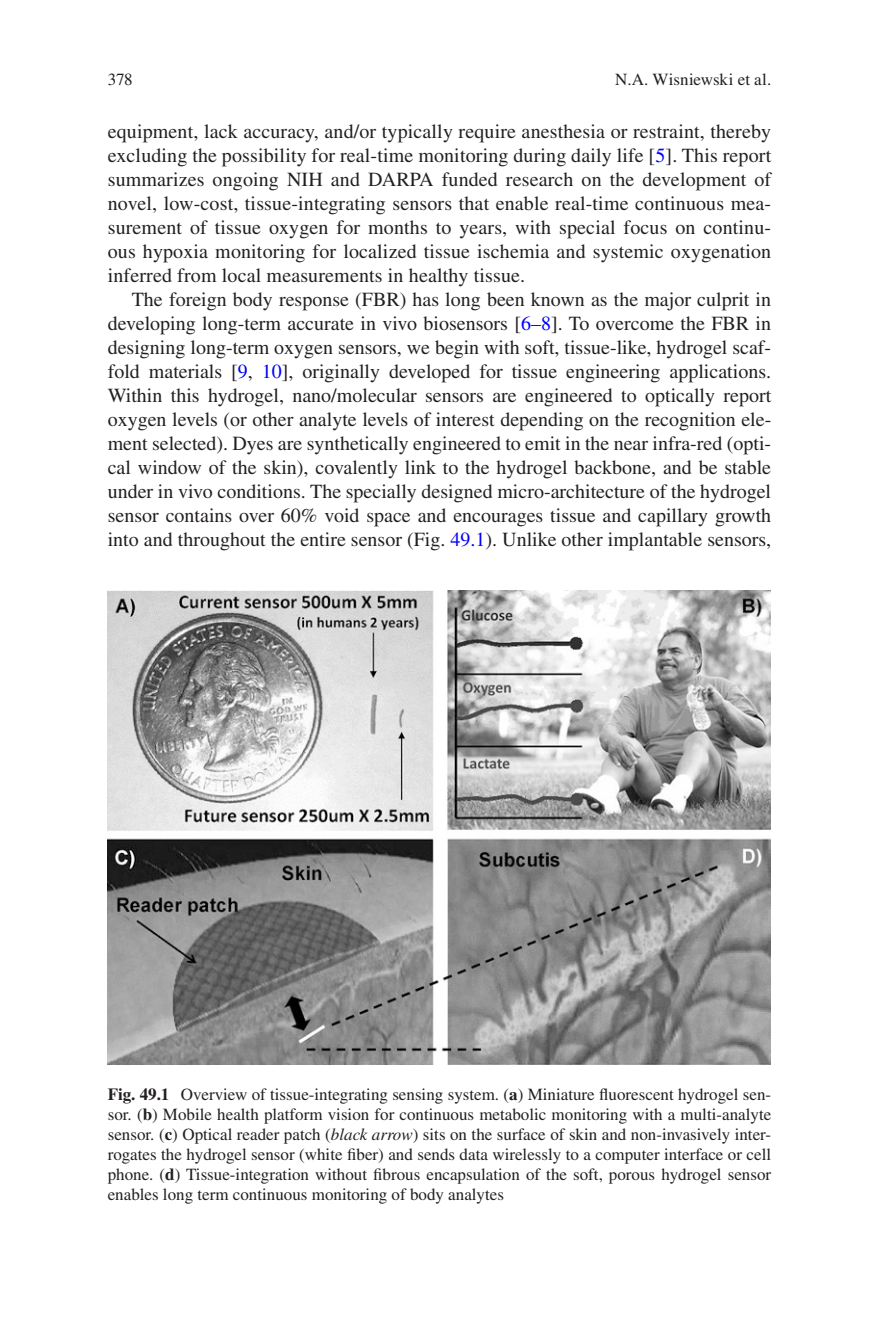
<style>
.page{position:relative;width:879px;height:1333px;background:#fff}
.page>*{position:absolute;margin:0;border:0;box-sizing:border-box;transform-origin:0 0}
.t1{font:20px/24px "Sbnpvj Times LT Std";color:#231f20;text-align:justify}
.t2{font:17px/20px "Sbnpvj Times LT Std";color:#231f20;text-align:justify}
.t3{font:17px "Spdwxr Times LT Std";color:#231f20}
.s1{color:#0000fa}
.s2{font-family:"Qnwmwg Times LT Std";font-weight:700}
.s3{font-family:"Cfqpwk Times LT Std";font-style:italic}
</style>
<div class="page">
<img style="left:108px;top:590px;width:663px;height:474px">
<p class="t3" style="left:615px;top:70px;width:157px">N.A. Wisniewski et al.</p>
<p class="t2" style="left:108px;top:69px;width:26px">378</p>
<p class="t1" style="left:108px;top:119px;width:665px">equipment, lack accuracy, and/or typically require anesthesia or restraint, thereby excluding the possibility for real-time monitoring during daily life [<span class="s1">5</span>]. This report summarizes ongoing NIH and DARPA funded research on the development of novel, low-cost, tissue-integrating sensors that enable real-time continuous mea&shy;surement of tissue oxygen for months to years, with special focus on continu&shy;ous hypoxia monitoring for localized tissue ischemia and systemic oxygenation inferred from local measurements in healthy tissue.</p>
<p class="t1" style="left:108px;top:287px;width:665px;text-indent:24px">The foreign body response (FBR) has long been known as the major culprit in developing long-term accurate in vivo biosensors [<span class="s1">6</span>–<span class="s1">8</span>]. To overcome the FBR in designing long-term oxygen sensors, we begin with soft, tissue-like, hydrogel scaf&shy;fold materials [<span class="s1">9</span>, <span class="s1">10</span>], originally developed for tissue engineering applications.<br>Within this hydrogel, nano/molecular sensors are engineered to optically report oxygen levels (or other analyte levels of interest depending on the recognition ele&shy;ment selected). Dyes are synthetically engineered to emit in the near infra-red (opti&shy;cal window of the skin), covalently link to the hydrogel backbone, and be stable under in vivo conditions. The specially designed micro-architecture of the hydrogel sensor contains over 60% void space and encourages tissue and capillary growth into and throughout the entire sensor (Fig. <span class="s1">49.1</span>). Unlike other implantable sensors,</p>
<p class="t2" style="left:108px;top:1084px;width:665px"><span class="s2">Fig. 49.1</span> Overview of tissue-integrating sensing system. (<span class="s2">a</span>) Miniature fluorescent hydrogel sen&shy;sor. (<span class="s2">b</span>) Mobile health platform vision for continuous metabolic monitoring with a multi-analyte sensor. (<span class="s2">c</span>) Optical reader patch (<span class="s3">black arrow</span>) sits on the surface of skin and non-invasively inter&shy;rogates the hydrogel sensor (white fiber) and sends data wirelessly to a computer interface or cell phone. (<span class="s2">d</span>) Tissue-integration without fibrous encapsulation of the soft, porous hydrogel sensor enables long term continuous monitoring of body analytes</p>
</div>
